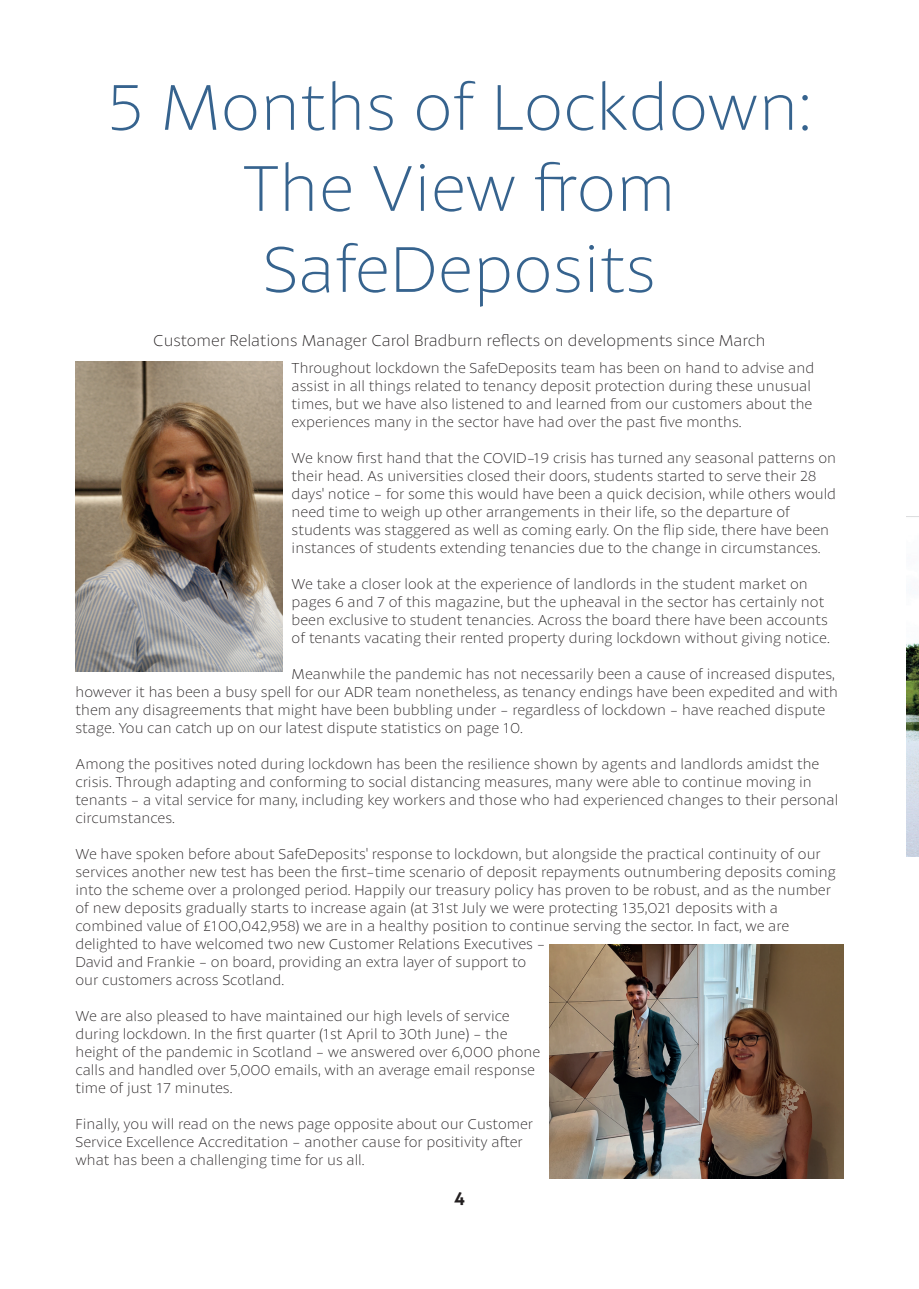
<style>
.page{position:relative;width:919px;height:1289px;background:#fff}
.page>*{position:absolute;margin:0;border:0;box-sizing:border-box;transform-origin:0 0}
.t1{font:100 67.5px "Petala Pro";color:#36638e}
.t2{font:700 18px "Aller";color:#231f20}
.t3{font:100 16.5px "Petala Pro";color:#231f20}
.t4{font:100 15px/18px "Petala Pro";color:#231f20}
</style>
<div class="page">
<img style="left:75px;top:362px;width:208px;height:309px">
<img style="left:550px;top:944px;width:293px;height:234px">
<img style="left:906px;top:589px;width:12px;height:267px">
<p class="t1" style="left:108px;top:70px;width:705px">5 Months of Lockdown:</p>
<p class="t1" style="left:243px;top:151px;width:434px">The View from</p>
<p class="t1" style="left:263px;top:232px;width:394px">SafeDeposits</p>
<p class="t3" style="left:153px;top:331px;width:614px">Customer Relations Manager Carol Bradburn reflects on developments since March</p>
<p class="t4" style="left:291px;top:359px;width:524px">Throughout lockdown the SafeDeposits team has been on hand to advise and</p>
<p class="t4" style="left:291px;top:377px;width:521px">assist in all things related to tenancy deposit protection during these unusual</p>
<p class="t4" style="left:291px;top:395px;width:522px">times, but we have also listened to and learned from our customers about the</p>
<p class="t4" style="left:291px;top:413px;width:451px">experiences many in the sector have had over the past five months.</p>
<p class="t4" style="left:291px;top:449px;width:546px">We know first hand that the COVID-19 crisis has turned any seasonal patterns on</p>
<p class="t4" style="left:291px;top:467px;width:526px">their head. As universities closed their doors, students started to serve their 28</p>
<p class="t4" style="left:291px;top:485px;width:546px">days' notice - for some this would have been a quick decision, while others would need time to weigh up other arrangements in their life, so the departure of</p>
<p class="t4" style="left:291px;top:521px;width:539px">students was staggered as well as coming early. On the flip side, there have been</p>
<p class="t4" style="left:291px;top:539px;width:530px">instances of students extending tenancies due to the change in circumstances.</p>
<p class="t4" style="left:291px;top:575px;width:517px">We take a closer look at the experience of landlords in the student market on</p>
<p class="t4" style="left:291px;top:593px;width:534px">pages 6 and 7 of this magazine, but the upheaval in the sector has certainly not</p>
<p class="t4" style="left:291px;top:611px;width:537px">been exclusive to student tenancies. Across the board there have been accounts</p>
<p class="t4" style="left:291px;top:629px;width:539px">of tenants vacating their rented property during lockdown without giving notice.</p>
<p class="t4" style="left:291px;top:665px;width:544px">Meanwhile the pandemic has not necessarily been a cause of increased disputes,</p>
<p class="t4" style="left:75px;top:683px;width:764px">however it has been a busy spell for our ADR team nonetheless, as tenancy endings have been expedited and with them any disagreements that might have been bubbling under - regardless of lockdown - have reached dispute stage. You can catch up on our latest dispute statistics on page 10.</p>
<p class="t4" style="left:75px;top:755px;width:764px">Among the positives noted during lockdown has been the resilience shown by agents and landlords amidst the crisis. Through adapting and conforming to social distancing measures, many were able to continue moving in tenants - a vital service for many, including key workers and those who had experienced changes to their personal circumstances.</p>
<p class="t4" style="left:75px;top:845px;width:761px">We have spoken before about SafeDeposits' response to lockdown, but alongside the practical continuity of our services another new test has been the first-time scenario of deposit repayments outnumbering deposits coming into the scheme over a prolonged period. Happily our treasury policy has proven to be robust, and as the number of new deposits gradually starts to increase again (at 31st July we were protecting 135,021 deposits with a</p>
<p class="t4" style="left:75px;top:917px;width:715px">combined value of £100,042,958) we are in a healthy position to continue serving the sector. In fact, we are</p>
<p class="t4" style="left:75px;top:935px;width:471px">delighted to have welcomed two new Customer Relations Executives -</p>
<p class="t4" style="left:75px;top:953px;width:452px">David and Frankie - on board, providing an extra layer of support to</p>
<p class="t4" style="left:75px;top:971px;width:210px">our customers across Scotland.</p>
<p class="t4" style="left:75px;top:1007px;width:435px">We are also pleased to have maintained our high levels of service</p>
<p class="t4" style="left:75px;top:1025px;width:433px">during lockdown. In the first quarter (1st April to 30th June) - the</p>
<p class="t4" style="left:75px;top:1043px;width:466px">height of the pandemic in Scotland - we answered over 6,000 phone</p>
<p class="t4" style="left:75px;top:1061px;width:461px">calls and handled over 5,000 emails, with an average email response</p>
<p class="t4" style="left:75px;top:1079px;width:158px">time of just 17 minutes.</p>
<p class="t4" style="left:75px;top:1115px;width:459px">Finally, you will read on the news page opposite about our Customer</p>
<p class="t4" style="left:75px;top:1133px;width:448px">Service Excellence Accreditation - another cause for positivity after</p>
<p class="t4" style="left:75px;top:1151px;width:291px">what has been a challenging time for us all.</p>
<p class="t2" style="left:454px;top:1187px;width:12px">4</p>
</div>
